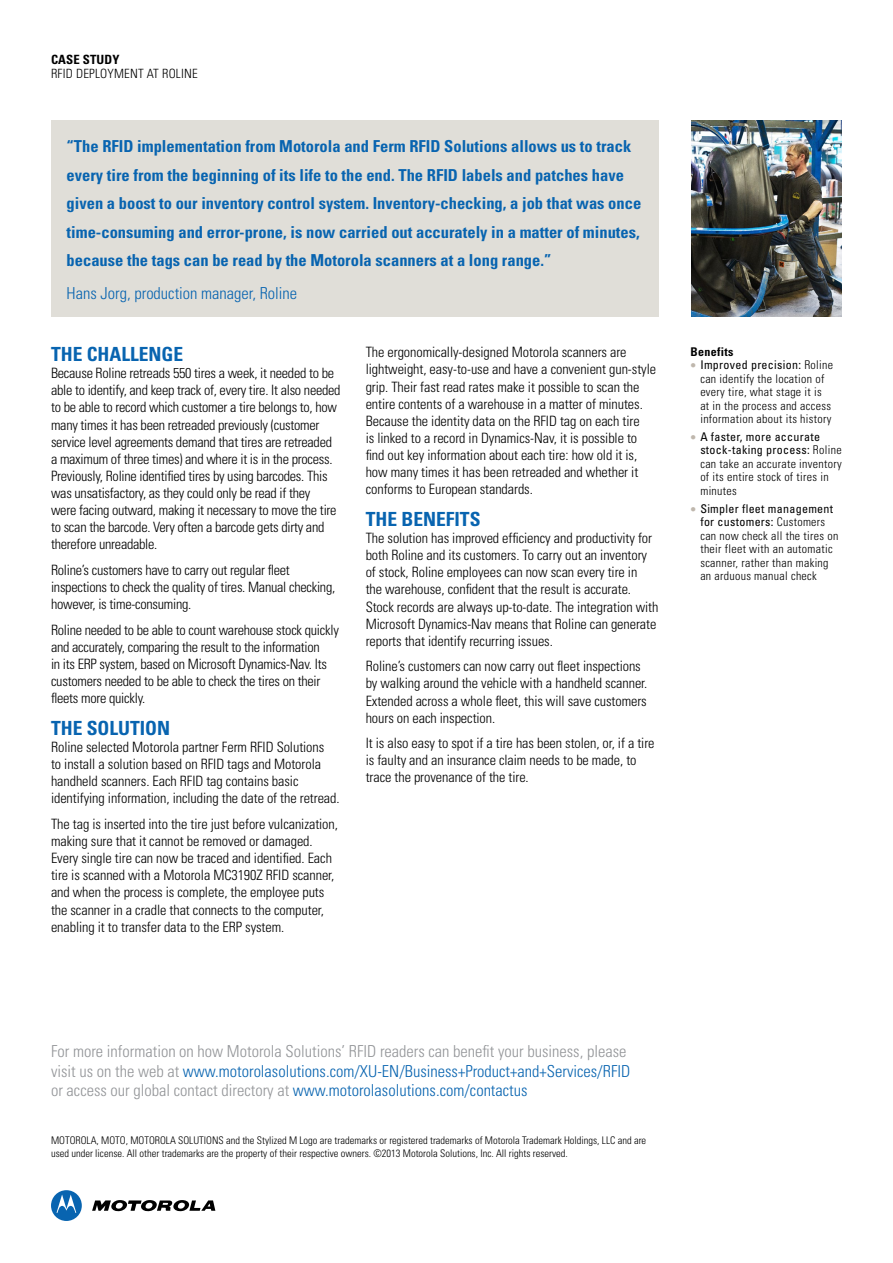
<style>
.page{position:relative;width:893px;height:1263px;background:#fff}
.page>*{position:absolute;margin:0;border:0;box-sizing:border-box;transform-origin:0 0}
.t1{font:700 condensed 19.5px "Univers LT Std";color:#0864b0}
.t2{font:700 condensed 16.5px/28.5px "Univers LT Std";color:#0864b0}
.t3{font:300 condensed 16.5px/19.8px "Univers LT Std";color:#939598}
.t4{font:300 condensed 16.5px "Univers LT Std";color:#0864b0}
.t5{font:300 condensed 14.25px/17.1px "Univers LT Std";letter-spacing:-.005em;color:#000}
.t6{font:300 condensed 12.75px "Univers LT Std";letter-spacing:.015em;color:#000}
.t7{font:700 condensed 12.75px "Univers LT Std";letter-spacing:.01em;color:#000}
.t8{font:300 condensed 12px/13.5px "Univers LT Std";letter-spacing:.025em;color:#000}
.t9{font:700 condensed 12px "Univers LT Std";letter-spacing:.025em;color:#000}
.t10{font:300 condensed 10.5px/12.6px "Univers LT Std";color:#000}
.s1{color:#bfb7ad}
.s2{font-weight:400}
.s3{color:#0864b0}
</style>
<div class="page">
<svg style="left:92px;top:1200px;width:123px;height:12px"></svg>
<div style="left:51px;top:1190px;width:31px;height:31px;background:#0864b0;border-radius:50%"></div>
<svg style="left:57px;top:1194px;width:19px;height:19px"></svg>
<div style="left:51px;top:120px;width:608px;height:197px;background:#e0ded8"></div>
<img style="left:691px;top:120px;width:151px;height:197px">
<p class="t7" style="left:51px;top:52px;width:70px">CASE STUDY</p>
<p class="t6" style="left:51px;top:65px;width:148px">RFID deployment at Roli ne</p>
<p class="t2" style="left:67px;top:132px;width:576px">“The RFID implementation from Motorola and Ferm RFID Solutions allows us to track every tire from the beginning of its life to the end. The RFID labels and patches have given a boost to our inventory control system. Inventory-checking, a job that was once time-consuming and error-prone, is now carried out accurately in a matter of minutes, because the tags can be read by the Motorola scanners at a long range.”</p>
<p class="t4" style="left:67px;top:283px;width:232px">Hans Jorg, production manager, Roline</p>
<h1 class="t1" style="left:51px;top:342px;width:132px">The challenge</h1>
<p class="t5" style="left:51px;top:365px;width:291px">Because Roline retreads 550 tires a week, it needed to be able to identify, and keep track of, every tire. It also needed to be able to record which customer a tire belongs to, how many times it has been retreaded previously (customer service level agreements demand that tires are retreaded a maximum of three times) and where it is in the process.<br>Previously, Roline identified tires by using barcodes. This was unsatisfactory, as they could only be read if they<br>were facing outward, making it necessary to move the tire to scan the barcode. Very often a barcode gets dirty and therefore unreadable.</p>
<p class="t5" style="left:51px;top:561px;width:286px">Roline’s customers have to carry out regular fleet inspections to check the quality of tires. Manual checking, however, is time-consuming.</p>
<p class="t5" style="left:51px;top:621px;width:289px">Roline needed to be able to count warehouse stock quickly and accurately, comparing the result to the information<br>in its ERP system, based on Microsoft Dynamics-Nav. Its customers needed to be able to check the tires on their fleets more quickly.</p>
<h1 class="t1" style="left:51px;top:716px;width:121px">The solution</h1>
<p class="t5" style="left:51px;top:738px;width:290px">Roline selected Motorola partner Ferm RFID Solutions<br>to install a solution based on RFID tags and Motorola handheld scanners. Each RFID tag contains basic identifying information, including the date of the retread.</p>
<p class="t5" style="left:51px;top:815px;width:288px">The tag is inserted into the tire just before vulcanization, making sure that it cannot be removed or damaged.<br>Every single tire can now be traced and identified. Each tire is scanned with a Motorola MC3190Z RFID scanner, and when the process is complete, the employee puts the scanner in a cradle that connects to the computer, enabling it to transfer data to the ERP system.</p>
<p class="t5" style="left:366px;top:344px;width:292px">The ergonomically-designed Motorola scanners are lightweight, easy-to-use and have a convenient gun-style grip. Their fast read rates make it possible to scan the entire contents of a warehouse in a matter of minutes.<br>Because the identity data on the RFID tag on each tire<br>is linked to a record in Dynamics-Nav, it is possible to find out key information about each tire: how old it is, how many times it has been retreaded and whether it conforms to European standards.</p>
<h1 class="t1" style="left:366px;top:507px;width:106px">The benefits</h1>
<p class="t5" style="left:366px;top:530px;width:294px">The solution has improved efficiency and productivity for both Roline and its customers. To carry out an inventory of stock, Roline employees can now scan every tire in<br>the warehouse, confident that the result is accurate.<br>Stock records are always up-to-date. The integration with Microsoft Dynamics-Nav means that Roline can generate reports that identify recurring issues.</p>
<p class="t5" style="left:366px;top:658px;width:283px">Roline’s customers can now carry out fleet inspections by walking around the vehicle with a handheld scanner.<br>Extended across a whole fleet, this will save customers hours on each inspection.</p>
<p class="t5" style="left:366px;top:735px;width:290px">It is also easy to spot if a tire has been stolen, or, if a tire is faulty and an insurance claim needs to be made, to trace the provenance of the tire.</p>
<p class="t9" style="left:691px;top:344px;width:44px">Benefits</p>
<p class="t8" style="left:700px;top:358px;width:134px;text-indent:-10px"><span class="s1">●</span> <span class="s2">Improved precision:</span> Roline can identify the location of every tire, what stage it is at in the process and access information about its history</p>
<p class="t8" style="left:700px;top:430px;width:143px;text-indent:-10px"><span class="s1">●</span> <span class="s2">A faster, more accurate stock-taking process:</span> Roline can take an accurate inventory of its entire stock of tires in minutes</p>
<p class="t8" style="left:700px;top:502px;width:139px;text-indent:-10px"><span class="s1">●</span> <span class="s2">Simpler fleet management for customers:</span> Customers can now check all the tires on their fleet with an automatic scanner, rather than making an arduous manual check</p>
<p class="t3" style="left:51px;top:1041px;width:581px">For more information on how Motorola Solutions’ RFID readers can benefit your business, please visit us on the web at <span class="s3">www.motorolasolutions.com/XU-EN/Business+Product+and+Services/RFID </span>or access our global contact directory at <span class="s3">www.motorolasolutions.com/contactus</span></p>
<p class="t10" style="left:51px;top:1134px;width:597px;text-indent:104px">ROLA SOLUTIONS and the Stylized M Logo are trademarks or registered trademarks of Motorola Trademark Holdings, LLC and are used under license. All other trademarks are the property of their respective owners. ©2013 Motorola Solutions, Inc. All rights reserved.</p>
<p class="t10" style="left:51px;top:1134px;width:7px">MOTO</p>
<p class="t10" style="left:76px;top:1134px;width:33px">ROLA, MOTO</p>
<p class="t10" style="left:126px;top:1134px;width:12px">, MOTO</p>
</div>
